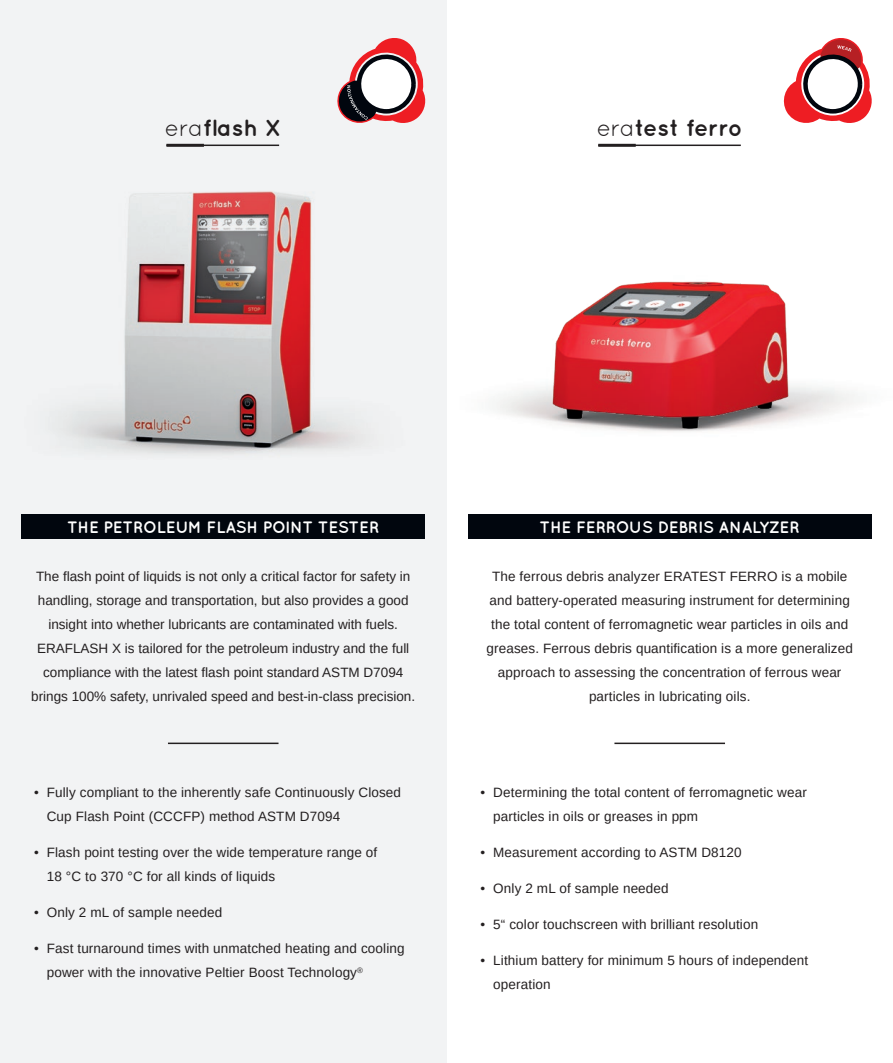
<style>
.page{position:relative;width:893px;height:1063px;background:#fff}
.page>*{position:absolute;margin:0;border:0;box-sizing:border-box;transform-origin:0 0}
.t1{font:700 23.55px "Quicksand";color:#231f20}
.t2{font:700 16.5px "Quicksand";letter-spacing:-.01em;color:#fff}
.t3{font:13.5px/24px "Arimo";letter-spacing:.01em;color:#231f20}
.s1{font-weight:400}
</style>
<div class="page">
<div style="left:0;top:0;width:446px;height:1063px;background:#f2f3f4"></div>
<img style="left:446px;top:103px;width:409px;height:382px">
<img style="left:59px;top:143px;width:306px;height:311px">
<div style="left:21px;top:514px;width:404px;height:25px;background:#01060e"></div>
<div style="left:468px;top:514px;width:404px;height:25px;background:#01060e"></div>
<hr style="left:598px;top:145px;width:143px;height:1px;background:#231f20">
<hr style="left:598px;top:144px;width:38px;height:3px;background:#231f20">
<hr style="left:166px;top:145px;width:113px;height:1px;background:#231f20">
<hr style="left:166px;top:144px;width:38px;height:3px;background:#231f20">
<svg style="left:337px;top:38px;width:89px;height:85px"></svg>
<svg style="left:781px;top:38px;width:91px;height:89px"></svg>
<hr style="left:168px;top:743px;width:111px;height:1px;background:#231f20">
<hr style="left:614px;top:743px;width:111px;height:1px;background:#231f20">
<h1 class="t1" style="left:165px;top:113px;width:118px"><span class="s1">era</span>flash X</h1>
<h1 class="t1" style="left:597px;top:113px;width:147px"><span class="s1">era</span>test ferro</h1>
<p class="t2" style="left:67px;top:517px;width:314px">THE PETROLEUM FLASH POINT TESTER</p>
<p class="t2" style="left:540px;top:517px;width:262px">THE FERROUS DEBRIS ANALYZER</p>
<p class="t3" style="left:31px;top:564px;width:385px;text-align:center">The flash point of liquids is not only a critical factor for safety in handling, storage and transportation, but also provides a good insight into whether lubricants are contaminated with fuels.<br>ERAFLASH X is tailored for the petroleum industry and the full compliance with the latest flash point standard ASTM D7094 brings 100% safety, unrivaled speed and best-in-class precision.</p>
<p class="t3" style="left:486px;top:564px;width:368px;text-align:center">The ferrous debris analyzer ERATEST FERRO is a mobile and battery-operated measuring instrument for determining the total content of ferromagnetic wear particles in oils and greases. Ferrous debris quantification is a more generalized approach to assessing the concentration of ferrous wear particles in lubricating oils.</p>
<p class="t3" style="left:47px;top:780px;width:356px;text-indent:-13px">• Fully compliant to the inherently safe Continuously Closed<br>Cup Flash Point (CCCFP) method ASTM D7094</p>
<p class="t3" style="left:47px;top:840px;width:332px;text-indent:-13px">• Flash point testing over the wide temperature range of<br>18 °C to 370 °C for all kinds of liquids</p>
<p class="t3" style="left:34px;top:900px;width:190px">• Only 2 mL of sample needed</p>
<p class="t3" style="left:47px;top:936px;width:359px;text-indent:-13px">• Fast turnaround times with unmatched heating and cooling power with the innovative Peltier Boost Technology<sup>®</sup></p>
<p class="t3" style="left:493px;top:780px;width:315px;text-indent:-13px">• Determining the total content of ferromagnetic wear particles in oils or greases in ppm</p>
<p class="t3" style="left:480px;top:840px;width:263px">• Measurement according to ASTM D8120</p>
<p class="t3" style="left:480px;top:876px;width:190px">• Only 2 mL of sample needed</p>
<p class="t3" style="left:480px;top:912px;width:279px">• 5“ color touchscreen with brilliant resolution</p>
<p class="t3" style="left:493px;top:948px;width:316px;text-indent:-13px">• Lithium battery for minimum 5 hours of independent operation</p>
</div>
